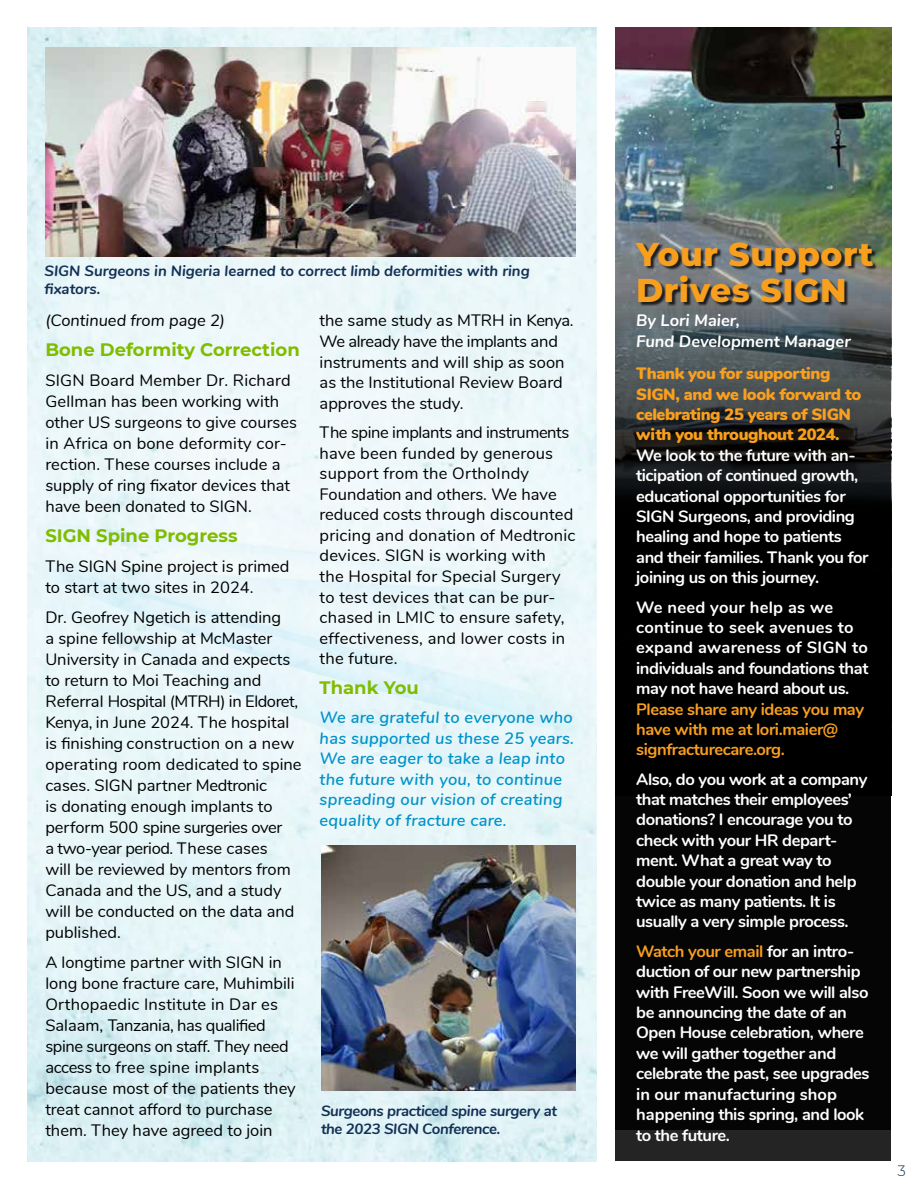
<style>
.page{position:relative;width:918px;height:1188px;background:#fff}
.page>*{position:absolute;margin:0;border:0;box-sizing:border-box;transform-origin:0 0}
.t1{font:800 33px/36px "Montserrat";letter-spacing:.015em;color:#f99f1e}
.t2{font:700 18px "Montserrat";color:#80bc00}
.t3{font:16.5px/21px "Nunito";color:#000}
.t4{font:700 16.5px/20.4px "Nunito";letter-spacing:-.025em;color:#fff}
.t5{font:italic 600 16.5px/20.7px "Nunito";letter-spacing:.015em;color:#0093c9}
.t6{font:700 16.5px/20.4px "Nunito";letter-spacing:.005em;color:#fff}
.t7{font:900 16.5px/20.4px "Nunito";letter-spacing:-.025em;color:#f99f1e}
.t8{font:700 16.5px/20.4px "Nunito";letter-spacing:-.025em;color:#f99f1e}
.t9{font:italic 700 16.5px/21px "Nunito";color:#fff}
.t10{font:italic 16.5px "Nunito";color:#000}
.t11{font:italic 700 15px/18px "Nunito";color:#133156}
.t12{font:italic 700 15px/18px "Nunito";letter-spacing:-.025em;color:#133156}
.t13{font:300 15px "Montserrat";color:#133156}
.s1{color:#f99f1e}
</style>
<div class="page">
<img style="left:27px;top:106px;width:570px;height:1056px">
<img style="left:615px;top:27px;width:276px;height:257px">
<svg style="left:615px;top:284px;width:276px;height:877px;background:#2e2f2f"></svg>
<svg style="left:615px;top:310px;width:276px;height:820px;background:#0e0f0f"></svg>
<img style="left:45px;top:48px;width:531px;height:208px">
<div style="left:636px;top:243px;width:242px;height:65px;background:#000;opacity:.75"></div>
<img style="left:321px;top:846px;width:255px;height:245px">
<p class="t11" style="left:45px;top:261px;width:487px">SIGN Surgeons in Nigeria learned to correct limb deformities with ring fixators.</p>
<p class="t10" style="left:45px;top:308px;width:181px">(Continued from page 2)</p>
<p class="t2" style="left:45px;top:337px;width:256px">Bone Deformity Correction</p>
<p class="t3" style="left:45px;top:369px;width:253px">SIGN Board Member Dr. Richard<br>Gellman has been working with other US surgeons to give courses in Africa on bone deformity cor&shy;rection. These courses include a supply of ring fixator devices that have been donated to SIGN.</p>
<p class="t2" style="left:45px;top:523px;width:194px">SIGN Spine Progress</p>
<p class="t3" style="left:45px;top:555px;width:246px">The SIGN Spine project is primed to start at two sites in 2024.</p>
<p class="t3" style="left:45px;top:606px;width:258px">Dr. Geofrey Ngetich is attending<br>a spine fellowship at McMaster<br>University in Canada and expects to return to Moi Teaching and<br>Referral Hospital (MTRH) in Eldoret,<br>Kenya, in June 2024. The hospital is finishing construction on a new operating room dedicated to spine cases. SIGN partner Medtronic<br>is donating enough implants to perform 500 spine surgeries over<br>a two-year period. These cases<br>will be reviewed by mentors from<br>Canada and the US, and a study will be conducted on the data and published.</p>
<p class="t3" style="left:45px;top:951px;width:252px">A longtime partner with SIGN in long bone fracture care, Muhimbili<br>Orthopaedic Institute in Dar es<br>Salaam, Tanzania, has qualified spine surgeons on staff. They need access to free spine implants because most of the patients they treat cannot afford to purchase them. They have agreed to join</p>
<p class="t3" style="left:320px;top:310px;width:255px;line-height:20.5px">the same study as MTRH in Kenya.<br>We already have the implants and instruments and will ship as soon as the Institutional Review Board approves the study.</p>
<p class="t3" style="left:320px;top:421px;width:257px;line-height:20.5px">The spine implants and instruments have been funded by generous support from the OrthoIndy<br>Foundation and others. We have reduced costs through discounted pricing and donation of Medtronic devices. SIGN is working with<br>the Hospital for Special Surgery to test devices that can be pur&shy;chased in LMIC to ensure safety, effectiveness, and lower costs in the future.</p>
<p class="t2" style="left:320px;top:674px;width:101px">Thank You</p>
<p class="t5" style="left:320px;top:706px;width:256px">We are grateful to everyone who has supported us these 25 years.<br>We are eager to take a leap into the future with you, to continue spreading our vision of creating equality of fracture care.</p>
<p class="t12" style="left:321px;top:1101px;width:238px">Surgeons practiced spine surgery at the 2023 SIGN Conference.</p>
<h1 class="t1" style="left:636px;top:234px;width:239px">Your Support<br>Drives SIGN</h1>
<p class="t9" style="left:636px;top:309px;width:216px">By Lori Maier,<br>Fund Development Manager</p>
<p class="t7" style="left:636px;top:362px;width:227px">Thank you for supporting<br>SIGN, and we look forward to celebrating 25 years of SIGN with you throughout 2024.</p>
<p class="t4" style="left:636px;top:444px;width:234px">We look to the future with an&shy;ticipation of continued growth, educational opportunities for<br>SIGN Surgeons, and providing healing and hope to patients and their families. Thank you for joining us on this journey.</p>
<p class="t6" style="left:636px;top:596px;width:234px">We need your help as we continue to seek avenues to expand awareness of SIGN to individuals and foundations that may not have heard about us.</p>
<p class="t8" style="left:636px;top:698px;width:229px">Please share any ideas you may have with me at lori.maier@ signfracturecare.org.</p>
<p class="t4" style="left:636px;top:768px;width:233px">Also, do you work at a company that matches their employees’ donations? I encourage you to check with your HR depart&shy;ment. What a great way to double your donation and help twice as many patients. It is usually a very simple process.</p>
<p class="t4" style="left:636px;top:940px;width:235px"><span class="s1">Watch your email</span> for an intro&shy;duction of our new partnership with FreeWill. Soon we will also be announcing the date of an<br>Open House celebration, where we will gather together and celebrate the past, see upgrades in our manufacturing shop happening this spring, and look to the future.</p>
<p class="t13" style="left:898px;top:1160px;width:10px">3</p>
</div>
